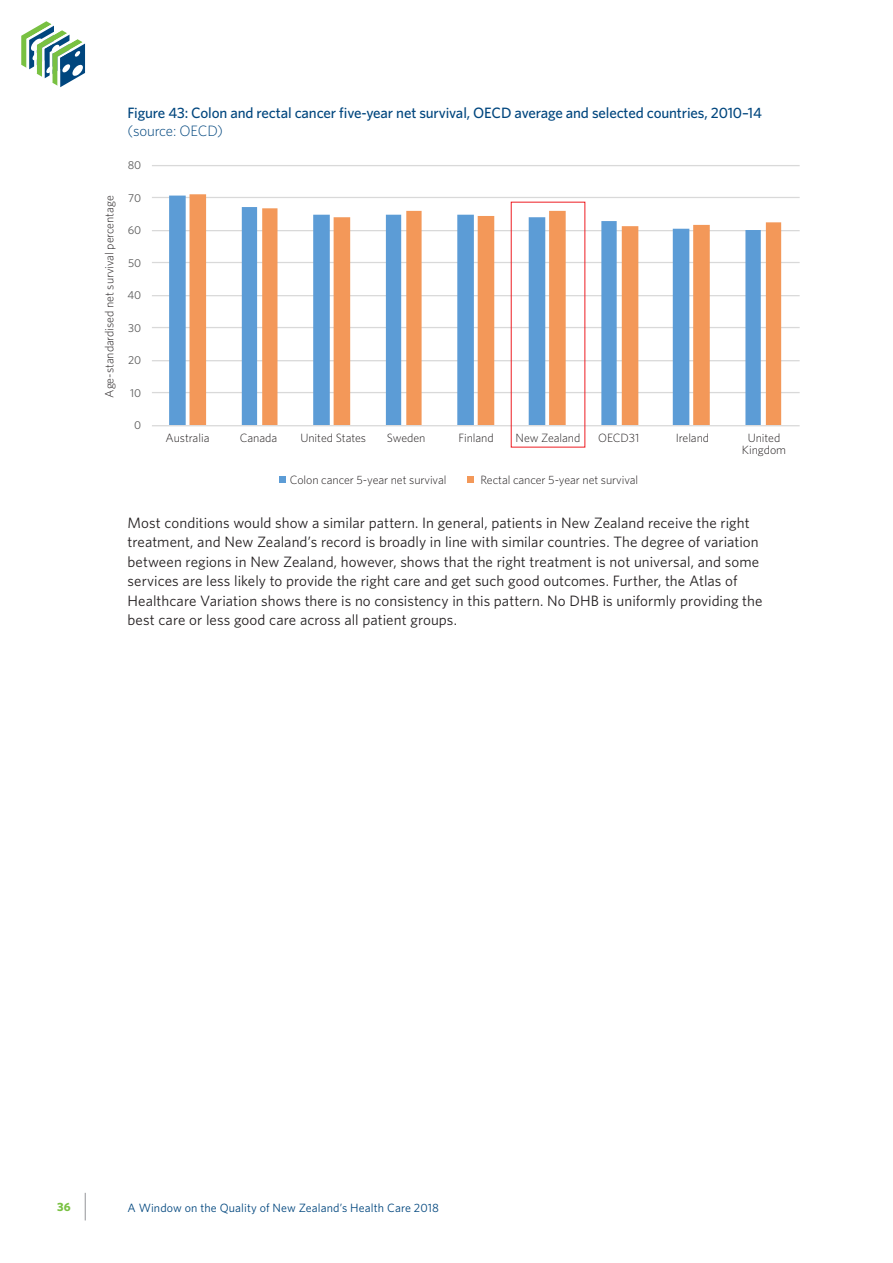
<style>
.page{position:relative;width:893px;height:1263px;background:#fff}
.page>*{position:absolute;margin:0;border:0;box-sizing:border-box;transform-origin:0 0}
.t1{font:15px/19.5px "Whitney";letter-spacing:.005em;color:#231f20}
.t2{font:500 15px "Whitney";letter-spacing:-.01em;color:#00467e}
.t3{font:300 15px "Whitney";letter-spacing:-.01em;color:#00467e}
.t4{font:300 12px/12px "Whitney";letter-spacing:-.005em;color:#231f20;text-align:center}
.t5{font:12px "Whitney";letter-spacing:.01em;color:#00467e}
.t6{font:700 12px "Whitney";color:#79c142}
.t7{font:11.55px "Whitney";color:#595959}
</style>
<div class="page">
<svg style="left:85px;top:1193px;width:1px;height:27px"></svg>
<svg style="left:21px;top:21px;width:65px;height:67px"></svg>
<hr style="left:152px;top:165px;width:648px;height:1px;background:#d9d9d9">
<hr style="left:152px;top:197px;width:648px;height:1px;background:#d9d9d9">
<hr style="left:152px;top:230px;width:648px;height:1px;background:#d9d9d9">
<hr style="left:152px;top:262px;width:648px;height:1px;background:#d9d9d9">
<hr style="left:152px;top:295px;width:648px;height:1px;background:#d9d9d9">
<hr style="left:152px;top:327px;width:648px;height:1px;background:#d9d9d9">
<hr style="left:152px;top:360px;width:648px;height:1px;background:#d9d9d9">
<hr style="left:152px;top:392px;width:648px;height:1px;background:#d9d9d9">
<svg style="left:169px;top:196px;width:21px;height:229px;background:#7daeda"></svg>
<svg style="left:190px;top:194px;width:591px;height:231px"></svg>
<hr style="left:152px;top:425px;width:648px;height:1px;background:#d9d9d9">
<div style="left:279px;top:476px;width:7px;height:6px;background:#5c9cd6"></div>
<div style="left:467px;top:476px;width:7px;height:6px;background:#f39859"></div>
<p class="t2" style="left:128px;top:103px;width:636px">Figure 43: Colon and rectal cancer five-year net survival, OECD average and selected countries, 2010–14</p>
<p class="t3" style="left:128px;top:121px;width:97px">(source: OECD)</p>
<p class="t4" style="left:103px;top:398px;width:204px;rotate:-90deg">Age-standardised net survival percentage</p>
<p class="t7" style="left:128px;top:157px;width:15px">80</p>
<p class="t7" style="left:128px;top:190px;width:15px">70</p>
<p class="t7" style="left:128px;top:222px;width:15px">60</p>
<p class="t7" style="left:128px;top:255px;width:15px">50</p>
<p class="t7" style="left:127px;top:287px;width:15px">40</p>
<p class="t7" style="left:128px;top:320px;width:15px">30</p>
<p class="t7" style="left:128px;top:352px;width:15px">20</p>
<p class="t7" style="left:130px;top:385px;width:13px">10</p>
<p class="t7" style="left:134px;top:417px;width:9px">0</p>
<p class="t4" style="left:676px;top:431px;width:35px">Ireland</p>
<p class="t4" style="left:166px;top:431px;width:45px">Australia</p>
<p class="t4" style="left:516px;top:431px;width:66px">New Zealand</p>
<p class="t4" style="left:240px;top:431px;width:39px">Canada</p>
<p class="t4" style="left:300px;top:431px;width:67px">United States</p>
<p class="t4" style="left:387px;top:431px;width:40px">Sweden</p>
<p class="t4" style="left:459px;top:431px;width:37px">Finland</p>
<p class="t4" style="left:598px;top:431px;width:43px">OECD31</p>
<p class="t4" style="left:742px;top:431px;width:46px">United<br>Kingdom</p>
<p class="t4" style="left:290px;top:473px;width:158px">Colon cancer 5-year net survival</p>
<p class="t4" style="left:480px;top:473px;width:159px">Rectal cancer 5-year net survival</p>
<p class="t1" style="left:128px;top:512px;width:636px">Most conditions would show a similar pattern. In general, patients in New Zealand receive the right treatment, and New Zealand’s record is broadly in line with similar countries. The degree of variation between regions in New Zealand, however, shows that the right treatment is not universal, and some services are less likely to provide the right care and get such good outcomes. Further, the Atlas of Healthcare Variation shows there is no consistency in this pattern. No DHB is uniformly providing the best care or less good care across all patient groups.</p>
<p class="t6" style="left:57px;top:1199px;width:15px">36</p>
<p class="t5" style="left:128px;top:1199px;width:313px">A Window on the Quality of New Zealand’s Health Care 2018</p>
</div>
